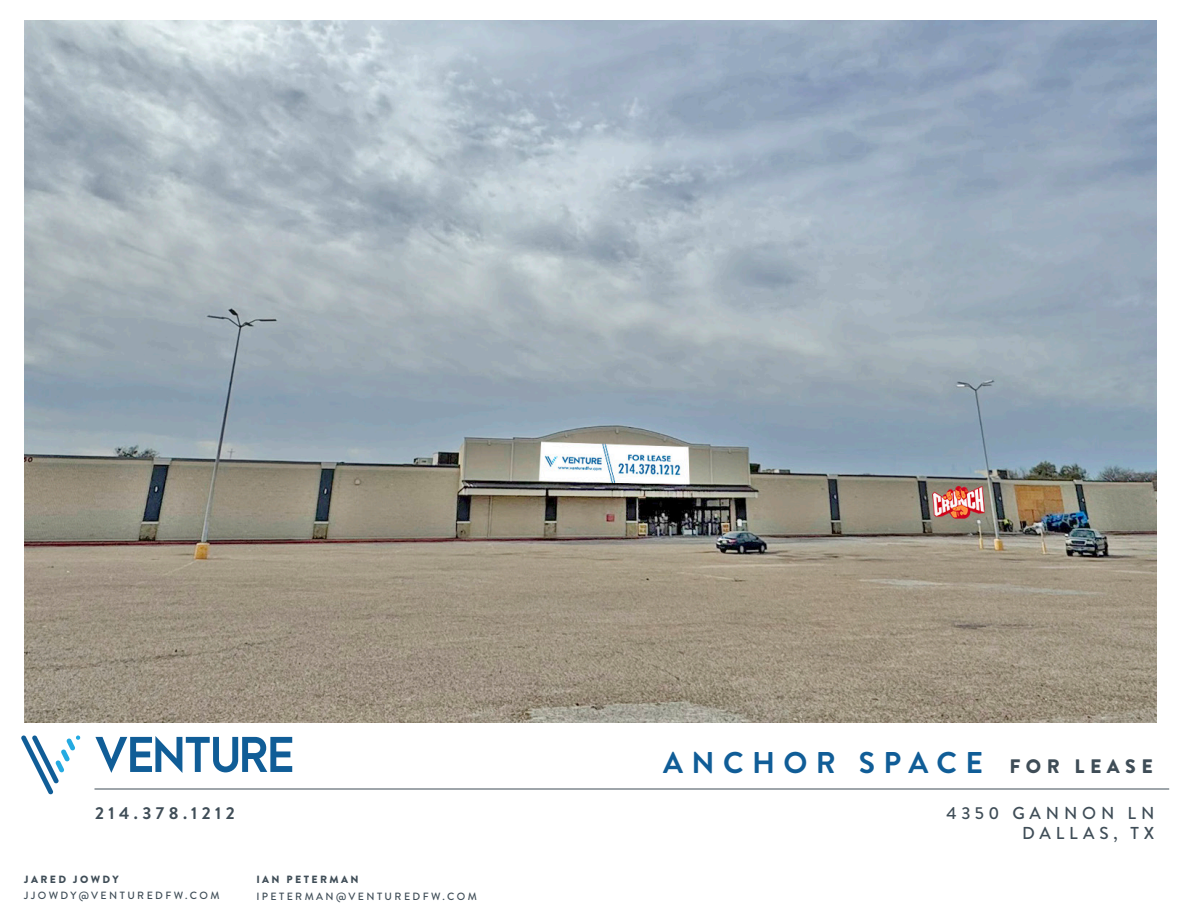
<style>
.page{position:relative;width:1188px;height:918px;background:#fff}
.page>*{position:absolute;margin:0;border:0;box-sizing:border-box;transform-origin:0 0}
.t1{font:700 30px "Brandon Grotesque";letter-spacing:.28em;color:#105d97}
.t2{font:500 17.25px "Brandon Grotesque";letter-spacing:.28em;color:#3f4d57}
.t3{font:700 17.25px "Brandon Grotesque";letter-spacing:.26em;color:#3f4d57}
.t4{font:500 10.5px/16.4px "Brandon Grotesque";letter-spacing:.23em;color:#3f4d57}
.t5{font:900 10.5px "Brandon Grotesque";letter-spacing:.23em;color:#3f4d57}
.s1{font-weight:900}
.s2{font-weight:900;font-size:19.5px;color:#3f4d57}
</style>
<div class="page">
<hr style="left:94px;top:789px;width:1075px;height:1px;background:#3f4d57">
<svg style="left:21px;top:736px;width:60px;height:59px"></svg>
<svg style="left:95px;top:736px;width:197px;height:37px"></svg>
<img style="left:24px;top:21px;width:1132px;height:702px">
<p class="t3" style="left:95px;top:801px;width:141px">214.378.1212</p>
<p class="t4" style="left:24px;top:871px;width:197px"><span class="s1">JARED JOWDY<br></span>JJOWDY@VENTUREDFW.COM</p>
<p class="t5" style="left:256px;top:872px;width:104px">IAN PETERMAN</p>
<p class="t4" style="left:256px;top:888px;width:222px">IPETERMAN@VENTUREDFW.COM</p>
<p class="t1" style="left:663px;top:742px;width:491px">ANCHOR SPACE <span class="s2">FOR LEASE</span></p>
<p class="t2" style="left:947px;top:801px;width:209px">4350 GANNON LN</p>
<p class="t2" style="left:1022px;top:822px;width:134px">DALLAS, TX</p>
</div>
